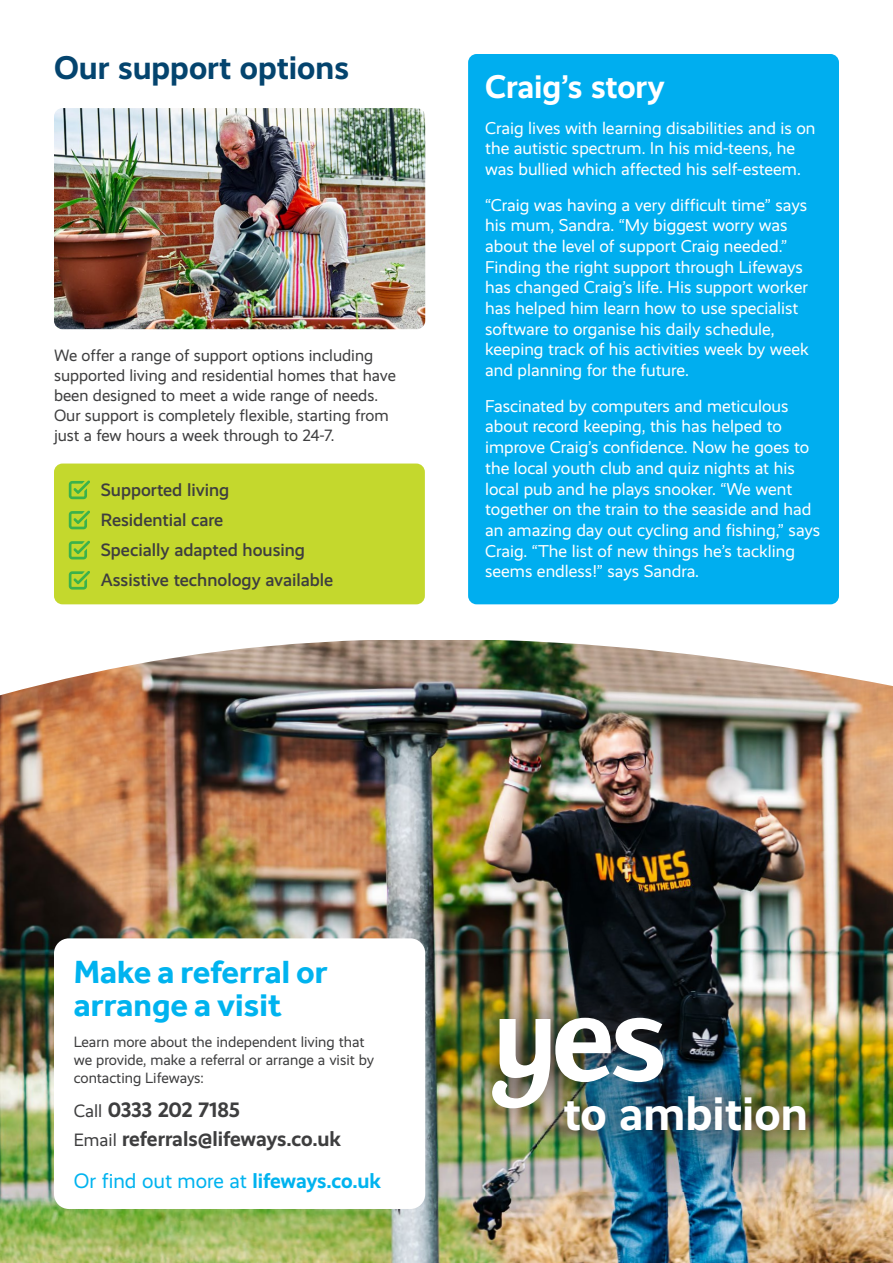
<style>
.page{position:relative;width:893px;height:1263px;background:#fff}
.page>*{position:absolute;margin:0;border:0;box-sizing:border-box;transform-origin:0 0}
.t1{font:700 47.55px "Realist";color:#fff}
.t2{font:700 33px/33px "Effra";color:#00b3ef}
.Body_Copy{font:700 33px "Realist";color:#04446e}
.Body_Copy-2{font:700 33px "Realist";letter-spacing:-.005em;color:#fff}
.t3{font:700 21px "Realist";letter-spacing:-.01em;color:#3e3e3f}
.t4{font:21px "Realist";color:#00b3ef}
.Body_Copy-3{font:500 18px "Realist";color:#3e3e3f}
.Body_Copy-4{font:17.25px/20.7px "Realist";color:#fff}
.Body_Copy-5{font:16.5px/19.8px "Realist";color:#3e3e3f}
.Body_Copy-6{font:15px/18px "Realist";color:#3e3e3f}
.s1{font-weight:400;font-size:18px}
.s2{font-weight:700}
</style>
<div class="page">
<img style="left:0;top:640px;width:893px;height:623px">
<img style="left:580px;top:1050px;width:254px;height:141px;border-radius:50%">
<img style="left:461px;top:985px;width:377px;height:177px">
<img style="left:492px;top:1018px;width:171px;height:92px">
<div style="left:54px;top:938px;width:371px;height:271px;background:#fff;border-radius:15px"></div>
<img style="left:54px;top:108px;width:371px;height:221px">
<div style="left:54px;top:463px;width:371px;height:141px;background:#c4d82d;border-radius:9px"></div>
<svg style="left:69px;top:480px;width:21px;height:19px"></svg>
<svg style="left:69px;top:510px;width:21px;height:19px"></svg>
<svg style="left:69px;top:541px;width:21px;height:18px"></svg>
<svg style="left:69px;top:571px;width:21px;height:19px"></svg>
<div style="left:468px;top:54px;width:371px;height:550px;background:#00aeef;border-radius:9px"></div>
<p class="Body_Copy" style="left:54px;top:49px;width:297px">Our support options</p>
<p class="Body_Copy-5" style="left:54px;top:346px;width:343px">We offer a range of support options including supported living and residential homes that have been designed to meet a wide range of needs.<br>Our support is completely flexible, starting from just a few hours a week through to 24-7.</p>
<p class="Body_Copy-3" style="left:101px;top:479px;width:130px">Supported living</p>
<p class="Body_Copy-3" style="left:101px;top:509px;width:124px">Residential care</p>
<p class="Body_Copy-3" style="left:101px;top:540px;width:206px">Specially adapted housing</p>
<p class="Body_Copy-3" style="left:101px;top:570px;width:234px">Assistive technology available</p>
<p class="Body_Copy-2" style="left:485px;top:67px;width:181px">Craig’s story</p>
<p class="Body_Copy-4" style="left:485px;top:117px;width:332px">Craig lives with learning disabilities and is on the autistic spectrum. In his mid-teens, he was bullied which affected his self-esteem.</p>
<p class="Body_Copy-4" style="left:485px;top:194px;width:325px">“Craig was having a very difficult time” says his mum, Sandra. “My biggest worry was about the level of support Craig needed.” Finding the right support through Lifeways has changed Craig’s life. His support worker has helped him learn how to use specialist software to organise his daily schedule, keeping track of his activities week by week and planning for the future.</p>
<p class="Body_Copy-4" style="left:485px;top:396px;width:337px">Fascinated by computers and meticulous about record keeping, this has helped to improve Craig’s confidence. Now he goes to the local youth club and quiz nights at his local pub and he plays snooker. “We went together on the train to the seaside and had an amazing day out cycling and fishing,” says Craig. “The list of new things he’s tackling seems endless!” says Sandra.</p>
<p class="t2" style="left:74px;top:955px;width:255px">Make a referral or arrange a visit</p>
<p class="Body_Copy-6" style="left:74px;top:1033px;width:302px">Learn more about the independent living that we provide, make a referral or arrange a visit by contacting Lifeways:</p>
<p class="t3" style="left:74px;top:1097px;width:168px"><span class="s1">Call</span> 0333 202 7185</p>
<p class="t3" style="left:74px;top:1127px;width:269px"><span class="s1">Email</span> referrals@lifeways.co.uk</p>
<p class="t4" style="left:74px;top:1169px;width:309px">Or find out more at <span class="s2">lifeways.co.uk</span></p>
<p class="t1" style="left:563px;top:1085px;width:246px">to ambition</p>
</div>
